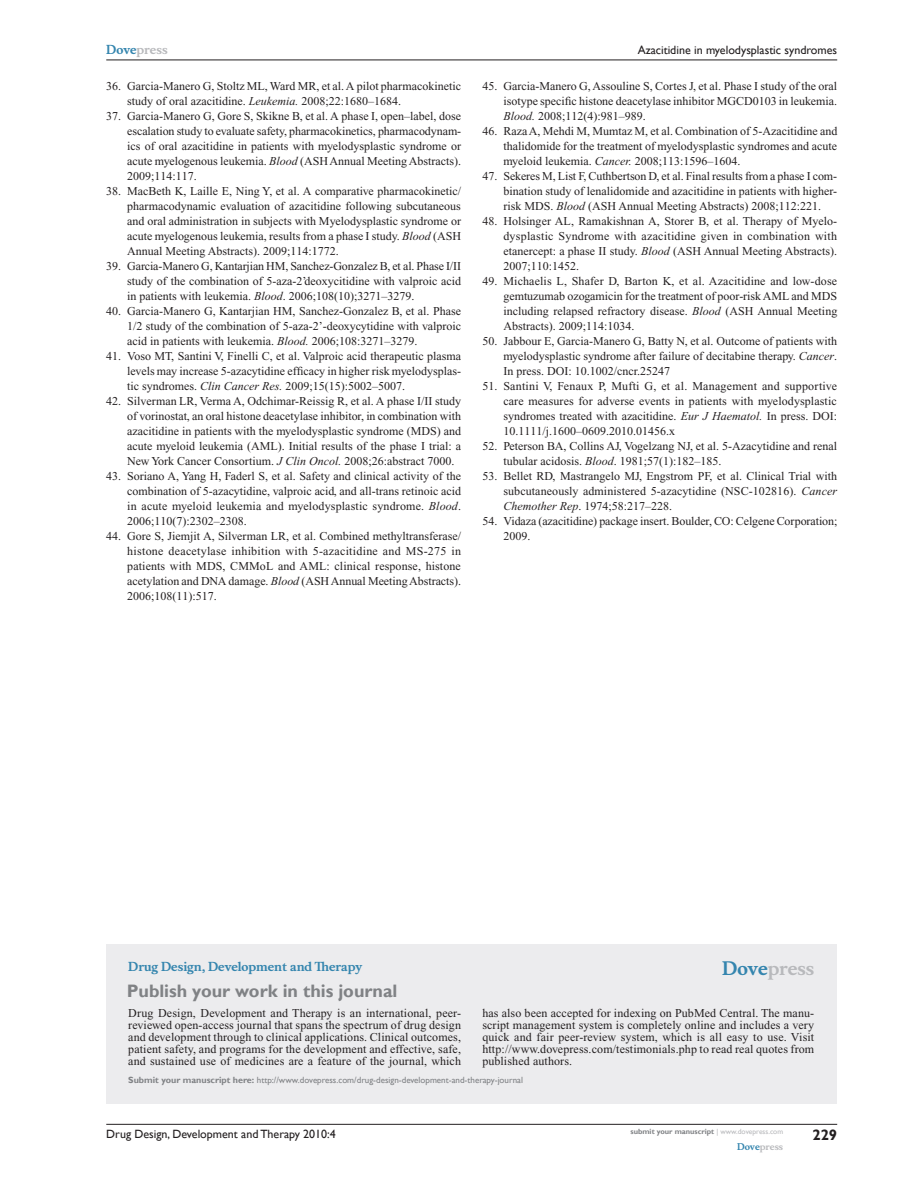
<style>
.page{position:relative;width:918px;height:1188px;background:#fff}
.page>*{position:absolute;margin:0;border:0;box-sizing:border-box;transform-origin:0 0}
.t1{font:700 18px "Gill Sans";color:#808285}
.t2{font:700 18px "Musee";color:#b8b9bc}
.t3{font:700 15px "Gill Sans";color:#231f20}
.t4{font:12px/15px "Times New Roman";color:#231f20;text-align:justify}
.t5{font:12px "Gill Sans";color:#231f20}
.t6{font:700 12px "Musee";color:#3485ae}
.t7{font:700 12px "Musee";color:#b8b9bc}
.t8{font:9px "Gill Sans";color:#808285}
.t9{font:700 9px "Musee";color:#b8b9bc}
.t10{font:700 7.5px "Gill Sans";color:#808285}
.s1{color:#3485ae}
.s2{font-style:italic}
.s3{font-weight:700}
.s4{font-weight:400;color:#b8b9bc}
</style>
<div class="page">
<div style="left:106px;top:944px;width:731px;height:159px;background:#ececee"></div>
<hr style="left:106px;top:1124px;width:731px;height:1px;background:#231f20">
<hr style="left:106px;top:60px;width:731px;height:1px;background:#231f20">
<p class="t7" style="left:106px;top:43px;width:63px"><span class="s1">Dove</span>press</p>
<p class="t4" style="left:127px;top:79px;width:335px;text-indent:-21px">36. Garcia-Manero G, Stoltz ML, Ward MR, et al. A pilot pharmacokinetic study of oral azacitidine. <span class="s2">Leukemia.</span> 2008;22:1680–1684.</p>
<p class="t4" style="left:127px;top:109px;width:336px;text-indent:-21px">37. Garcia-Manero G, Gore S, Skikne B, et al. A phase I, open–label, dose escalation study to evaluate safety, pharmacokinetics, pharmacodynam&shy;ics of oral azacitidine in patients with myelodysplastic syndrome or acute myelogenous leukemia. <span class="s2">Blood</span> (ASH Annual Meeting Abstracts).<br>2009;114:117.</p>
<p class="t4" style="left:127px;top:184px;width:335px;text-indent:-21px">38. MacBeth K, Laille E, Ning Y, et al. A comparative pharmacokinetic/ pharmacodynamic evaluation of azacitidine following subcutaneous and oral administration in subjects with Myelodysplastic syndrome or acute myelogenous leukemia, results from a phase I study. <span class="s2">Blood</span> (ASH Annual Meeting Abstracts). 2009;114:1772.</p>
<p class="t4" style="left:127px;top:259px;width:335px;text-indent:-21px">39. Garcia-Manero G, Kantarjian HM, Sanchez-Gonzalez B, et al. Phase I/II study of the combination of 5-aza-2’deoxycitidine with valproic acid in patients with leukemia. <span class="s2">Blood</span>. 2006;108(10);3271–3279.</p>
<p class="t4" style="left:127px;top:304px;width:335px;text-indent:-21px">40. Garcia-Manero G, Kantarjian HM, Sanchez-Gonzalez B, et al. Phase 1/2 study of the combination of 5-aza-2’-deoxycytidine with valproic acid in patients with leukemia. <span class="s2">Blood.</span> 2006;108:3271–3279.</p>
<p class="t4" style="left:127px;top:349px;width:335px;text-indent:-21px">41. Voso MT, Santini V, Finelli C, et al. Valproic acid therapeutic plasma levels may increase 5-azacytidine efficacy in higher risk myelodysplas&shy;tic syndromes. <span class="s2">Clin Cancer Res.</span> 2009;15(15):5002–5007.</p>
<p class="t4" style="left:127px;top:394px;width:335px;text-indent:-21px">42. Silverman LR, Verma A, Odchimar-Reissig R, et al. A phase I/II study of vorinostat, an oral histone deacetylase inhibitor, in combination with azacitidine in patients with the myelodysplastic syndrome (MDS) and acute myeloid leukemia (AML). Initial results of the phase I trial: a New York Cancer Consortium. <span class="s2">J Clin Oncol.</span> 2008;26:abstract 7000.</p>
<p class="t4" style="left:127px;top:469px;width:335px;text-indent:-21px">43. Soriano A, Yang H, Faderl S, et al. Safety and clinical activity of the combination of 5-azacytidine, valproic acid, and all-trans retinoic acid in acute myeloid leukemia and myelodysplastic syndrome. <span class="s2">Blood</span>.<br>2006;110(7):2302–2308.</p>
<p class="t4" style="left:127px;top:529px;width:335px;text-indent:-21px">44. Gore S, Jiemjit A, Silverman LR, et al. Combined methyltransferase/ histone deacetylase inhibition with 5-azacitidine and MS-275 in patients with MDS, CMMoL and AML: clinical response, histone acetylation and DNA damage. <span class="s2">Blood</span> (ASH Annual Meeting Abstracts).<br>2006;108(11):517.</p>
<p class="t5" style="left:638px;top:43px;width:201px">Azacitidine in myelodysplastic syndromes</p>
<p class="t4" style="left:503px;top:79px;width:335px;text-indent:-21px">45. Garcia-Manero G, Assouline S, Cortes J, et al. Phase I study of the oral isotype specific histone deacetylase inhibitor MGCD0103 in leukemia.<br><span class="s2">Blood.</span> 2008;112(4):981–989.</p>
<p class="t4" style="left:503px;top:124px;width:335px;text-indent:-21px">46. Raza A, Mehdi M, Mumtaz M, et al. Combination of 5-Azacitidine and thalidomide for the treatment of myelodysplastic syndromes and acute myeloid leukemia. <span class="s2">Cancer.</span> 2008;113:1596–1604.</p>
<p class="t4" style="left:503px;top:169px;width:335px;text-indent:-21px">47. Sekeres M, List F, Cuthbertson D, et al. Final results from a phase I com&shy;bination study of lenalidomide and azacitidine in patients with higher&shy;risk MDS. <span class="s2">Blood</span> (ASH Annual Meeting Abstracts) 2008;112:221.</p>
<p class="t4" style="left:503px;top:214px;width:335px;text-indent:-21px">48. Holsinger AL, Ramakishnan A, Storer B, et al. Therapy of Myelo&shy;dysplastic Syndrome with azacitidine given in combination with etanercept: a phase II study. <span class="s2">Blood</span> (ASH Annual Meeting Abstracts).<br>2007;110:1452.</p>
<p class="t4" style="left:503px;top:274px;width:335px;text-indent:-21px">49. Michaelis L, Shafer D, Barton K, et al. Azacitidine and low-dose gemtuzumab ozogamicin for the treatment of poor-risk AML and MDS including relapsed refractory disease. <span class="s2">Blood</span> (ASH Annual Meeting Abstracts). 2009;114:1034.</p>
<p class="t4" style="left:503px;top:334px;width:335px;text-indent:-21px">50. Jabbour E, Garcia-Manero G, Batty N, et al. Outcome of patients with myelodysplastic syndrome after failure of decitabine therapy. <span class="s2">Cancer</span>.<br>In press. DOI: 10.1002/cncr.25247</p>
<p class="t4" style="left:503px;top:379px;width:335px;text-indent:-21px">51. Santini V, Fenaux P, Mufti G, et al. Management and supportive care measures for adverse events in patients with myelodysplastic syndromes treated with azacitidine. <span class="s2">Eur J Haematol.</span> In press. DOI:<br>10.1111/j.1600–0609.2010.01456.x</p>
<p class="t4" style="left:503px;top:439px;width:335px;text-indent:-21px">52. Peterson BA, Collins AJ, Vogelzang NJ, et al. 5-Azacytidine and renal tubular acidosis. <span class="s2">Blood</span>. 1981;57(1):182–185.</p>
<p class="t4" style="left:503px;top:469px;width:335px;text-indent:-21px">53. Bellet RD, Mastrangelo MJ, Engstrom PF, et al. Clinical Trial with subcutaneously administered 5-azacytidine (NSC-102816). <span class="s2">Cancer Chemother Rep</span>. 1974;58:217–228.</p>
<p class="t4" style="left:503px;top:514px;width:335px;text-indent:-21px">54. Vidaza (azacitidine) package insert. Boulder, CO: Celgene Corporation;<br>2009.</p>
<p class="t6" style="left:128px;top:959px;width:236px">Drug Design, Development and Therapy</p>
<h1 class="t1" style="left:127px;top:980px;width:272px">Publish your work in this journal</h1>
<h1 class="t2" style="left:722px;top:958px;width:94px"><span class="s1">Dove</span>press</h1>
<p class="t4" style="left:128px;top:1007px;width:334px;line-height:12px">Drug Design, Development and Therapy is an international, peer&shy;reviewed open-access journal that spans the spectrum of drug design and development through to clinical applications. Clinical outcomes, patient safety, and programs for the development and effective, safe, and sustained use of medicines are a feature of the journal, which</p>
<p class="t4" style="left:482px;top:1007px;width:333px;line-height:12px">has also been accepted for indexing on PubMed Central. The manu&shy;script management system is completely online and includes a very quick and fair peer-review system, which is all easy to use. Visit http://www.dovepress.com/testimonials.php to read real quotes from published authors.</p>
<p class="t8" style="left:128px;top:1075px;width:396px"><span class="s3">Submit your manuscript here:</span> http://www.dovepress.com/drug-design-development-and-therapy-journal</p>
<p class="t5" style="left:106px;top:1127px;width:231px">Drug Design, Development and Therapy 2010:4</p>
<p class="t10" style="left:631px;top:1127px;width:154px">submit your manuscript <span class="s4">| www.dovepress.com</span></p>
<p class="t9" style="left:737px;top:1141px;width:48px"><span class="s1">Dove</span>press</p>
<p class="t3" style="left:812px;top:1126px;width:26px">229</p>
</div>
